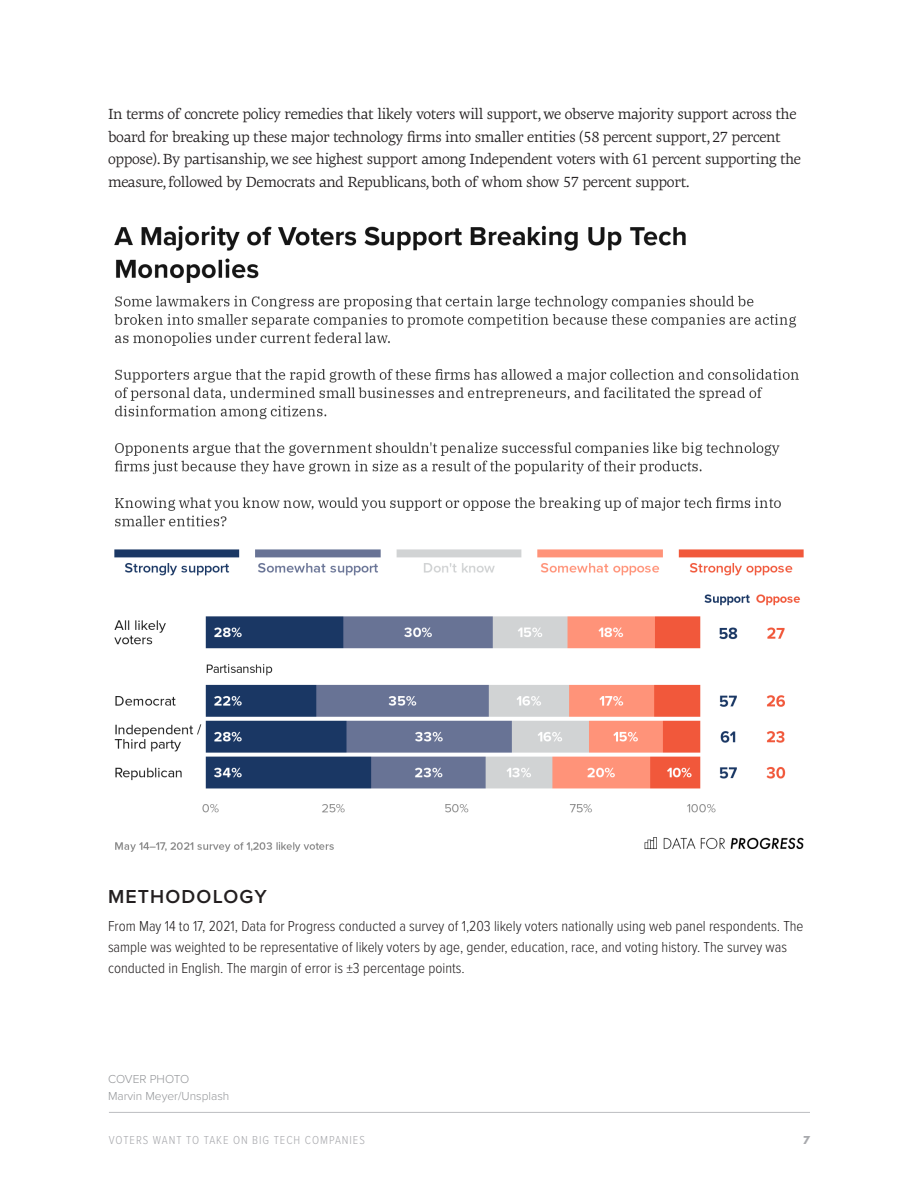
<style>
.page{position:relative;width:918px;height:1188px;background:#fff}
.page>*{position:absolute;margin:0;border:0;box-sizing:border-box;transform-origin:0 0}
.body_header_2{font:600 19.5px "Proxima Nova";letter-spacing:.06em;color:#231f20}
.body_copy{font:15px/22.5px "Geneo Std";letter-spacing:-.02em;color:#231f20}
.body_2_copy{font:300 15px/21px "Proxima Nova Cond";color:#231f20}
.t1{font:300 12px "Proxima Nova Cond";letter-spacing:.08em;color:#a8a9ad}
.t2{font:300 12px "Proxima Nova";color:#939598}
.t3{font:700 12px "Futura PT";color:#a8a9ad}
</style>
<div class="page">
<hr style="left:109px;top:1112px;width:701px;height:1px;background:#bcbdc0">
<img style="left:114px;top:225px;width:690px;height:627px">
<p class="body_copy" style="left:108px;top:103px;width:695px">In terms of concrete policy remedies that likely voters will support, we observe majority support across the board for breaking up these major technology firms into smaller entities (58 percent support, 27 percent oppose). By partisanship, we see highest support among Independent voters with 61 percent supporting the measure, followed by Democrats and Republicans, both of whom show 57 percent support.</p>
<p class="body_header_2" style="left:108px;top:882px;width:160px">METHODOLOGY</p>
<p class="body_2_copy" style="left:108px;top:915px;width:697px">From May 14 to 17, 2021, Data for Progress conducted a survey of 1,203 likely voters nationally using web panel respondents. The sample was weighted to be representative of likely voters by age, gender, education, race, and voting history. The survey was conducted in English. The margin of error is ±3 percentage points.</p>
<p class="t2" style="left:108px;top:1070px;width:83px">COVER PHOTO</p>
<p class="t2" style="left:108px;top:1087px;width:123px">Marvin Meyer/Unsplash</p>
<p class="t1" style="left:109px;top:1131px;width:257px">VOTERS WANT TO TAKE ON BIG TECH COMPANIES</p>
<p class="t3" style="left:803px;top:1132px;width:9px">7</p>
</div>
